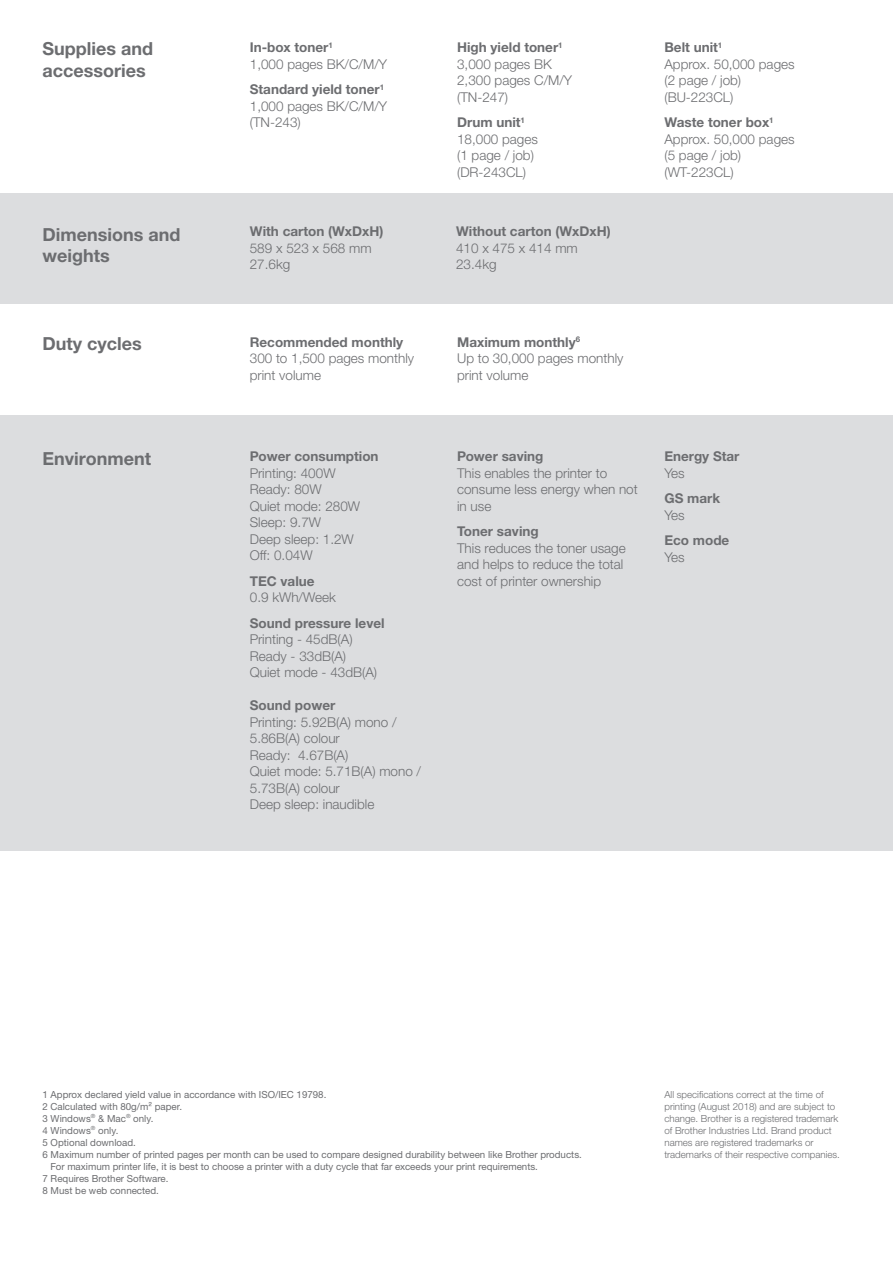
<style>
.page{position:relative;width:893px;height:1263px;background:#fff}
.page>*{position:absolute;margin:0;border:0;box-sizing:border-box;transform-origin:0 0}
.t1{font:700 18px/21.6px "Helvetica Neue LTW1 G";color:#6c6d70}
.t2{font:300 13.5px/16.5px "Helvetica Neue LTW1 G";color:#6c6d70}
.t3{font:700 13.5px "Helvetica Neue LTW1 G";color:#6c6d70}
.t4{font:9.75px "Helvetica Neue LTW1 G";color:#6c6d70}
.t5{font:300 9.75px/12px "Helvetica Neue LTW1 G";color:#6c6d70}
</style>
<div class="page">
<div style="left:0;top:415px;width:893px;height:435px;background:#dcdddf"></div>
<div style="left:0;top:193px;width:893px;height:110px;background:#dcdddf"></div>
<p class="t1" style="left:43px;top:38px;width:112px">Supplies and accessories</p>
<p class="t3" style="left:250px;top:39px;width:85px">In-box toner<sup>1</sup></p>
<p class="t2" style="left:250px;top:56px;width:139px">1,000 pages BK/C/M/Y</p>
<p class="t3" style="left:250px;top:81px;width:136px">Standard yield toner<sup>1</sup></p>
<p class="t2" style="left:250px;top:98px;width:139px">1,000 pages BK/C/M/Y</p>
<p class="t2" style="left:250px;top:114px;width:53px">(TN-243)</p>
<p class="t3" style="left:457px;top:39px;width:107px">High yield toner<sup>1</sup></p>
<p class="t2" style="left:457px;top:56px;width:96px">3,000 pages BK</p>
<p class="t2" style="left:457px;top:72px;width:117px">2,300 pages C/M/Y</p>
<p class="t2" style="left:457px;top:89px;width:53px">(TN-247)</p>
<p class="t3" style="left:457px;top:114px;width:69px">Drum unit<sup>1</sup></p>
<p class="t2" style="left:457px;top:131px;width:82px">18,000 pages</p>
<p class="t2" style="left:457px;top:147px;width:78px">(1 page / job) (DR-243CL)</p>
<p class="t1" style="left:43px;top:223px;width:139px">Dimensions and weights</p>
<p class="t3" style="left:456px;top:223px;width:156px">Without carton (WxDxH)</p>
<p class="t3" style="left:250px;top:223px;width:135px">With carton (WxDxH)</p>
<p class="t2" style="left:250px;top:239px;width:123px">589 x 523 x 568 mm</p>
<p class="t2" style="left:250px;top:256px;width:42px">27.6kg</p>
<p class="t2" style="left:456px;top:239px;width:123px">410 x 475 x 414 mm</p>
<p class="t2" style="left:456px;top:256px;width:42px">23.4kg</p>
<p class="t1" style="left:43px;top:332px;width:101px">Duty cycles</p>
<p class="t3" style="left:250px;top:333px;width:155px">Recommended monthly</p>
<p class="t2" style="left:250px;top:350px;width:166px">300 to 1,500 pages monthly print volume</p>
<p class="t3" style="left:457px;top:333px;width:125px">Maximum monthly<sup>6</sup></p>
<p class="t2" style="left:457px;top:350px;width:168px">Up to 30,000 pages monthly print volume</p>
<p class="t3" style="left:664px;top:39px;width:59px">Belt unit<sup>1</sup></p>
<p class="t2" style="left:664px;top:56px;width:132px">Approx. 50,000 pages</p>
<p class="t2" style="left:664px;top:72px;width:78px">(2 page / job) (BU-223CL)</p>
<p class="t3" style="left:664px;top:114px;width:111px">Waste toner box<sup>1</sup></p>
<p class="t2" style="left:664px;top:131px;width:132px">Approx. 50,000 pages</p>
<p class="t2" style="left:664px;top:147px;width:78px">(5 page / job)</p>
<p class="t2" style="left:664px;top:164px;width:71px">(WT-223CL)</p>
<p class="t1" style="left:43px;top:447px;width:110px">Environment</p>
<p class="t3" style="left:250px;top:448px;width:130px">Power consumption</p>
<p class="t2" style="left:250px;top:465px;width:112px">Printing: 400W<br>Ready: 80W<br>Quiet mode: 280W</p>
<p class="t2" style="left:250px;top:514px;width:73px">Sleep: 9.7W</p>
<p class="t2" style="left:250px;top:531px;width:106px">Deep sleep: 1.2W<br>Off: 0.04W</p>
<p class="t3" style="left:250px;top:573px;width:66px">TEC value</p>
<p class="t2" style="left:250px;top:589px;width:87px">0.9 kWh/Week</p>
<p class="t3" style="left:250px;top:615px;width:136px">Sound pressure level</p>
<p class="t2" style="left:250px;top:631px;width:104px">Printing - 45dB(A)</p>
<p class="t2" style="left:250px;top:648px;width:98px">Ready - 33dB(A)</p>
<p class="t2" style="left:250px;top:664px;width:129px">Quiet mode - 43dB(A)</p>
<p class="t3" style="left:250px;top:697px;width:87px">Sound power</p>
<p class="t2" style="left:250px;top:714px;width:148px">Printing: 5.92B(A) mono /<br>5.86B(A) colour</p>
<p class="t2" style="left:250px;top:747px;width:100px">Ready: 4.67B(A)</p>
<p class="t2" style="left:250px;top:763px;width:173px">Quiet mode: 5.71B(A) mono /<br>5.73B(A) colour</p>
<p class="t2" style="left:250px;top:796px;width:126px">Deep sleep: inaudible</p>
<p class="t3" style="left:457px;top:448px;width:88px">Power saving</p>
<p class="t2" style="left:457px;top:465px;width:182px">This enables the printer to consume less energy when not in use</p>
<p class="t3" style="left:457px;top:523px;width:83px">Toner saving</p>
<p class="t2" style="left:457px;top:540px;width:170px">This reduces the toner usage and helps to reduce the total cost of printer ownership</p>
<p class="t3" style="left:664px;top:448px;width:77px">Energy Star</p>
<p class="t2" style="left:664px;top:465px;width:22px">Yes</p>
<p class="t3" style="left:664px;top:490px;width:57px">GS mark</p>
<p class="t2" style="left:664px;top:507px;width:22px">Yes</p>
<p class="t3" style="left:664px;top:532px;width:66px">Eco mode</p>
<p class="t2" style="left:664px;top:549px;width:22px">Yes</p>
<p class="t4" style="left:43px;top:1088px;width:285px">1 Approx declared yield value in accordance with ISO/IEC 19798.</p>
<p class="t4" style="left:43px;top:1100px;width:141px">2 Calculated with 80g/m² paper.</p>
<p class="t4" style="left:43px;top:1112px;width:113px">3 Windows<sup>®</sup> &amp; Mac<sup>®</sup> only.</p>
<p class="t4" style="left:43px;top:1124px;width:77px">4 Windows<sup>®</sup> only.</p>
<p class="t4" style="left:43px;top:1136px;width:95px">5 Optional download.</p>
<p class="t4" style="left:43px;top:1148px;width:541px">6 Maximum number of printed pages per month can be used to compare designed durability between like Brother products.</p>
<p class="t4" style="left:51px;top:1160px;width:489px">For maximum printer life, it is best to choose a printer with a duty cycle that far exceeds your print requirements.</p>
<p class="t4" style="left:43px;top:1172px;width:127px">7 Requires Brother Software.</p>
<p class="t4" style="left:43px;top:1184px;width:118px">8 Must be web connected.</p>
<p class="t5" style="left:664px;top:1088px;width:177px">All specifications correct at the time of printing (August 2018) and are subject to change. Brother is a registered trademark of Brother Industries Ltd. Brand product names are registered trademarks or trademarks of their respective companies.</p>
</div>
